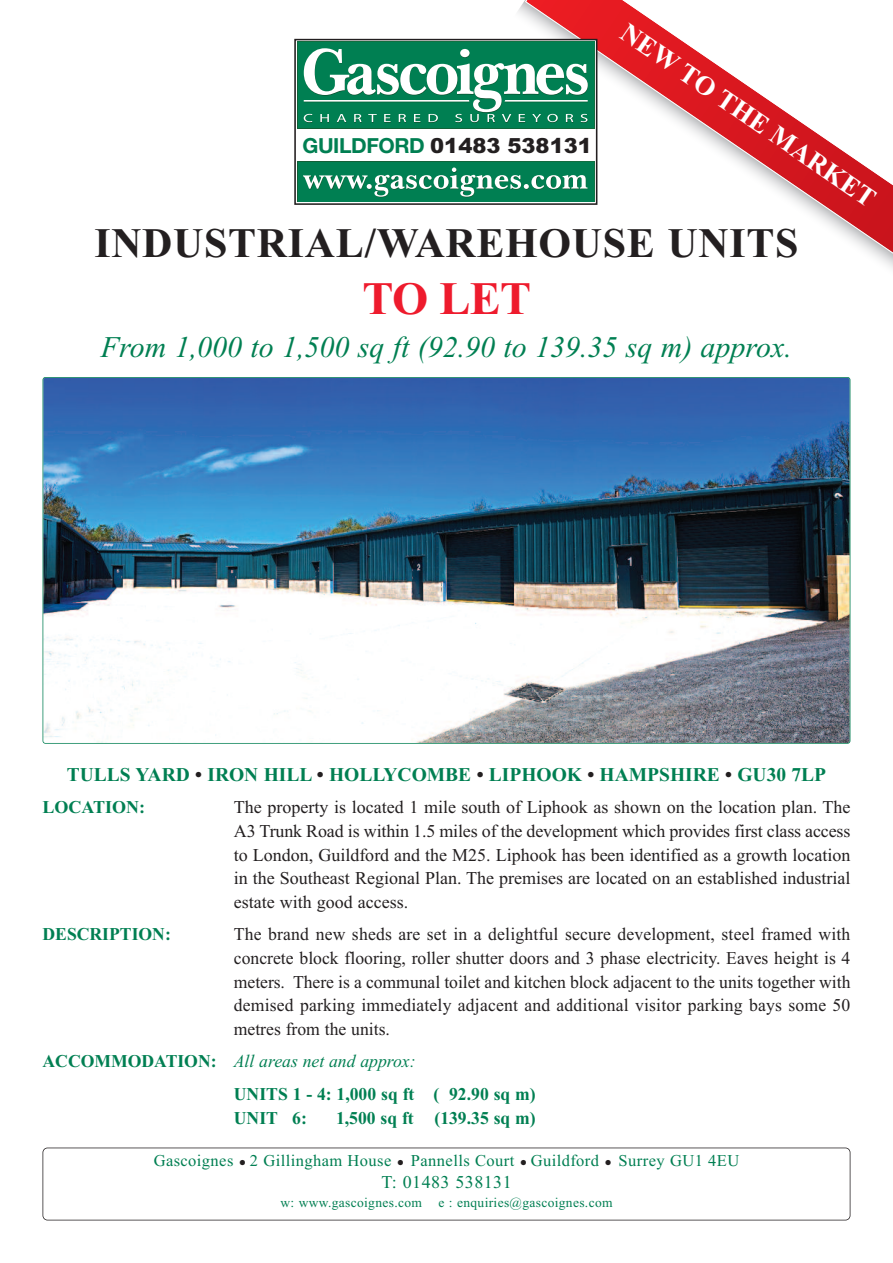
<style>
.page{position:relative;width:893px;height:1263px;background:#fff}
.page>*{position:absolute;margin:0;border:0;box-sizing:border-box;transform-origin:0 0}
.t1{font:700 46.5px "Times New Roman";color:#ee1b2d}
.t2{font:700 42px "Times New Roman";letter-spacing:.015em;color:#231f20}
.t3{font:italic 30px "Times New Roman";color:#007f52}
.t4{font:700 27px "Times New Roman";color:#fff}
.t5{font:900 20.85px "Arial";color:#231f20}
.t6{font:700 19.5px "Times New Roman";color:#007f52}
.t7{font:18px/23.7px "Times New Roman";color:#231f20;text-align:justify}
.t8{font:700 18px/32.4px "Times New Roman";color:#007f52}
.t9{font:18px "Times New Roman";letter-spacing:.025em;color:#007f52}
.t10{font:16.5px "Times New Roman";letter-spacing:.025em;color:#007f52}
.t11{font:13.5px "Times New Roman";letter-spacing:.025em;color:#007f52}
.s1{font-family:"Helvetica Neue";font-weight:700;color:#007f52}
.s2{color:#231f20}
.s3{font-weight:400;font-style:italic}
.s4{font-family:"Verdana";font-weight:700;font-size:10.5px;color:#231f20}
</style>
<div class="page">
<svg style="left:524px;top:0;width:369px;height:269px"></svg>
<div style="left:295px;top:40px;width:302px;height:164px;background:#fff"></div>
<div style="left:294px;top:39px;width:303px;height:166px;border:2px solid #231f20"></div>
<svg style="left:297px;top:162px;width:297px;height:40px"></svg>
<div style="left:298px;top:162px;width:295px;height:39px;background:#007f52"></div>
<svg style="left:297px;top:42px;width:297px;height:87px"></svg>
<div style="left:298px;top:43px;width:295px;height:85px;background:#007f52"></div>
<svg style="left:304px;top:48px;width:284px;height:75px"></svg>
<svg style="left:303px;top:167px;width:285px;height:30px"></svg>
<div style="left:43px;top:1147px;width:807px;height:73px;border:2px solid #231f20;border-radius:5px"></div>
<img style="left:43px;top:378px;width:807px;height:365px;border-radius:2px">
<div style="left:43px;top:377px;width:807px;height:367px;border:2px solid #007f52;border-radius:3px"></div>
<p class="t5" style="left:302px;top:130px;width:291px"><span class="s1">GUILDFORD</span> 01483 538131</p>
<h3 class="t4" style="left:632px;top:17px;width:304px;rotate:34deg">NEW TO THE MARKET</h3>
<h2 class="t2" style="left:94px;top:218px;width:706px">INDUSTRIAL/WAREHOUSE UNITS</h2>
<h1 class="t1" style="left:362px;top:270px;width:170px">TO LET</h1>
<h3 class="t3" style="left:101px;top:329px;width:693px">From 1,000 to 1,500 sq ft (92.90 to 139.35 sq m) approx.</h3>
<p class="t6" style="left:67px;top:763px;width:761px">TULLS YARD <span class="s2">•</span> IRON HILL <span class="s2">•</span> HOLLYCOMBE <span class="s2">•</span> LIPHOOK <span class="s2">•</span> HAMPSHIRE <span class="s2">•</span> GU30 7LP</p>
<p class="t8" style="left:43px;top:791px;width:104px">LOCATION:</p>
<p class="t7" style="left:234px;top:795px;width:618px">The property is located 1 mile south of Liphook as shown on the location plan. The A3 Trunk Road is within 1.5 miles of the development which provides first class access to London, Guildford and the M25. Liphook has been identified as a growth location in the Southeast Regional Plan. The premises are located on an established industrial estate with good access.</p>
<p class="t8" style="left:43px;top:918px;width:130px">DESCRIPTION:</p>
<p class="t7" style="left:234px;top:922px;width:618px">The brand new sheds are set in a delightful secure development, steel framed with concrete block flooring, roller shutter doors and 3 phase electricity. Eaves height is 4 meters. There is a communal toilet and kitchen block adjacent to the units together with demised parking immediately adjacent and additional visitor parking bays some 50 metres from the units.</p>
<p class="t8" style="left:234px;top:1045px;width:303px;text-indent:-191px">ACCOMMODATION: <span class="s3">All areas net and approx:<br></span>UNITS 1 - 4: 1,000 sq ft ( 92.90 sq m)</p>
<p class="t8" style="left:234px;top:1101px;width:75px">UNIT 6:</p>
<p class="t8" style="left:336px;top:1101px;width:201px">1,500 sq ft (139.35 sq m)</p>
<p class="t10" style="left:154px;top:1151px;width:587px">Gascoignes <span class="s4">•</span> 2 Gillingham House <span class="s4">•</span> Pannells Court <span class="s4">•</span> Guildford <span class="s4">•</span> Surrey GU1 4EU</p>
<p class="t9" style="left:381px;top:1171px;width:132px">T: 01483 538131</p>
<p class="t11" style="left:280px;top:1194px;width:334px">w: www.gascoignes.com e : enquiries@gascoignes.com</p>
</div>
